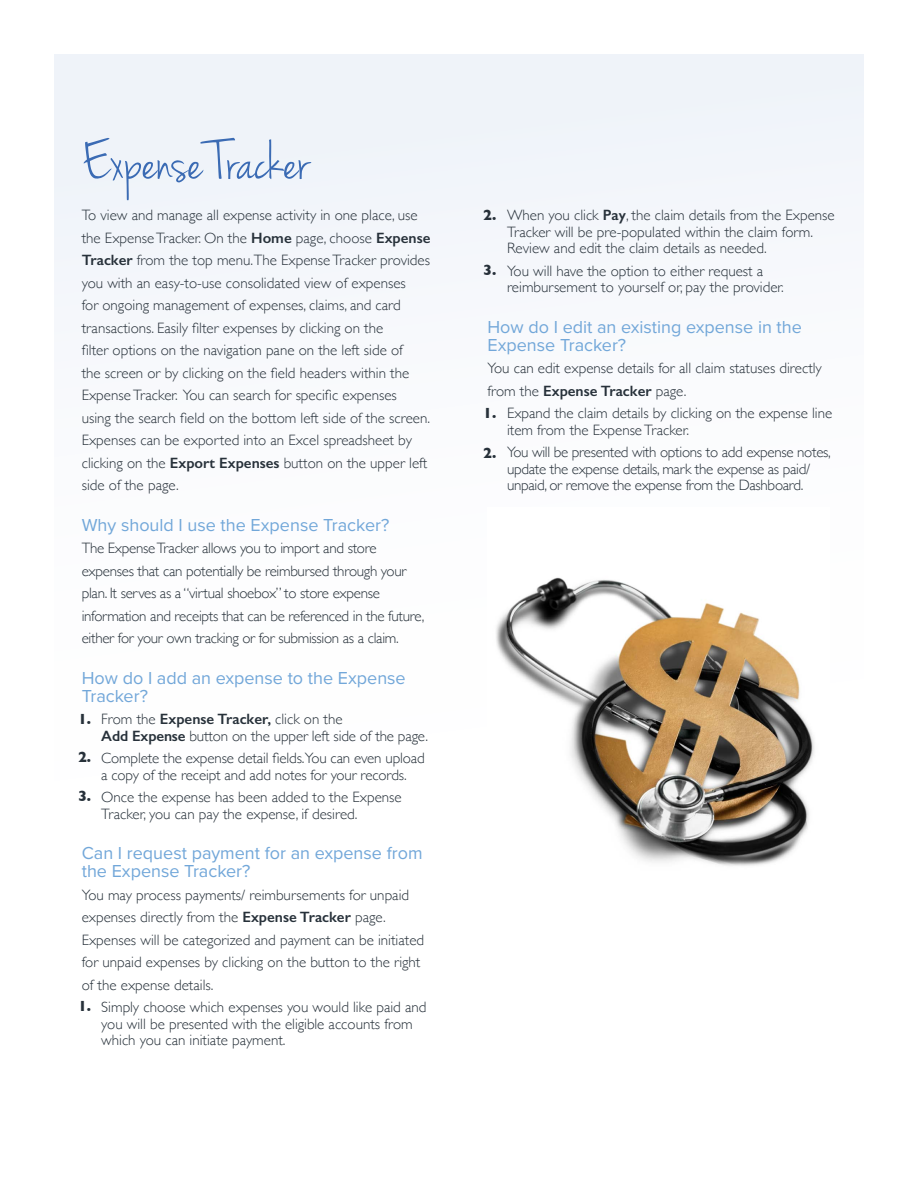
<style>
.page{position:relative;width:918px;height:1188px;background:#fff}
.page>*{position:absolute;margin:0;border:0;box-sizing:border-box;transform-origin:0 0}
.t1{font:58.5px "Jenna Sue";color:#3b6bb4}
.t2{font:18px/18px "Proxima Nova";color:#72a7d9}
.t3{font:300 15px/22.5px "Gill Sans";color:#27313a}
.t4{font:300 15px/22.5px "Gill Sans";letter-spacing:-.02em;color:#27313a}
.t5{font:700 15px "Gill Sans";color:#27313a}
.s1{font-weight:600}
</style>
<div class="page">
<div style="left:54px;top:55px;width:810px;height:1032px;background:linear-gradient(to right,#fafbfd,#f9fafd)"></div>
<img style="left:488px;top:507px;width:341px;height:377px">
<h1 class="t1" style="left:82px;top:128px;width:228px">Expense Tracker</h1>
<p class="t3" style="left:82px;top:203px;width:350px">To view and manage all expense activity in one place, use the Expense Tracker. On the <span class="s1">Home</span> page, choose <span class="s1">Expense Tracker</span> from the top menu.The Expense Tracker provides you with an easy-to-use consolidated view of expenses<br>for ongoing management of expenses, claims, and card transactions. Easily filter expenses by clicking on the<br>filter options on the navigation pane on the left side of<br>the screen or by clicking on the field headers within the Expense Tracker. You can search for specific expenses<br>using the search field on the bottom left side of the screen.<br>Expenses can be exported into an Excel spreadsheet by clicking on the <span class="s1">Export Expenses</span> button on the upper left side of the page.</p>
<p class="t2" style="left:82px;top:515px;width:309px">Why should I use the Expense Tracker?</p>
<p class="t4" style="left:82px;top:536px;width:344px">The Expense Tracker allows you to import and store expenses that can potentially be reimbursed through your plan. It serves as a “virtual shoebox” to store expense information and receipts that can be referenced in the future, either for your own tracking or for submission as a claim.</p>
<p class="t2" style="left:82px;top:668px;width:326px">How do I add an expense to the Expense<br>Tracker?</p>
<p class="t3" style="left:101px;top:710px;width:328px;line-height:16.5px">From the <span class="s1">Expense Tracker,</span> click on the<br><span class="s1">Add Expense</span> button on the upper left side of the page.</p>
<p class="t3" style="left:101px;top:749px;width:325px;line-height:16.5px">Complete the expense detail fields.You can even upload a copy of the receipt and add notes for your records.</p>
<p class="t3" style="left:101px;top:788px;width:302px;line-height:16.5px">Once the expense has been added to the Expense<br>Tracker, you can pay the expense, if desired.</p>
<p class="t2" style="left:82px;top:843px;width:342px">Can I request payment for an expense from the Expense Tracker?</p>
<p class="t3" style="left:82px;top:883px;width:344px">You may process payments/ reimbursements for unpaid expenses directly from the <span class="s1">Expense Tracker</span> page.<br>Expenses will be categorized and payment can be initiated for unpaid expenses by clicking on the button to the right of the expense details.</p>
<p class="t3" style="left:101px;top:998px;width:327px;line-height:16.5px">Simply choose which expenses you would like paid and you will be presented with the eligible accounts from which you can initiate payment.</p>
<p class="t5" style="left:78px;top:707px;width:15px">1.</p>
<p class="t5" style="left:78px;top:745px;width:15px">2.</p>
<p class="t5" style="left:78px;top:784px;width:15px">3.</p>
<p class="t5" style="left:78px;top:994px;width:15px">1.</p>
<p class="t3" style="left:507px;top:206px;width:329px;line-height:16.5px">When you click <span class="s1">Pay</span>, the claim details from the Expense<br>Tracker will be pre-populated within the claim form.<br>Review and edit the claim details as needed.</p>
<p class="t3" style="left:507px;top:262px;width:278px;line-height:16.5px">You will have the option to either request a reimbursement to yourself or, pay the provider.</p>
<p class="t2" style="left:488px;top:317px;width:316px">How do I edit an existing expense in the<br>Expense Tracker?</p>
<p class="t3" style="left:488px;top:356px;width:336px">You can edit expense details for all claim statuses directly from the <span class="s1">Expense Tracker</span> page.</p>
<p class="t3" style="left:507px;top:404px;width:327px;line-height:16.5px">Expand the claim details by clicking on the expense line item from the Expense Tracker.</p>
<p class="t4" style="left:507px;top:443px;width:325px;line-height:16.5px">You will be presented with options to add expense notes, update the expense details, mark the expense as paid/ unpaid, or remove the expense from the Dashboard.</p>
<p class="t5" style="left:483px;top:203px;width:15px">2.</p>
<p class="t5" style="left:483px;top:259px;width:15px">3.</p>
<p class="t5" style="left:483px;top:401px;width:15px">1.</p>
<p class="t5" style="left:483px;top:441px;width:15px">2.</p>
</div>
